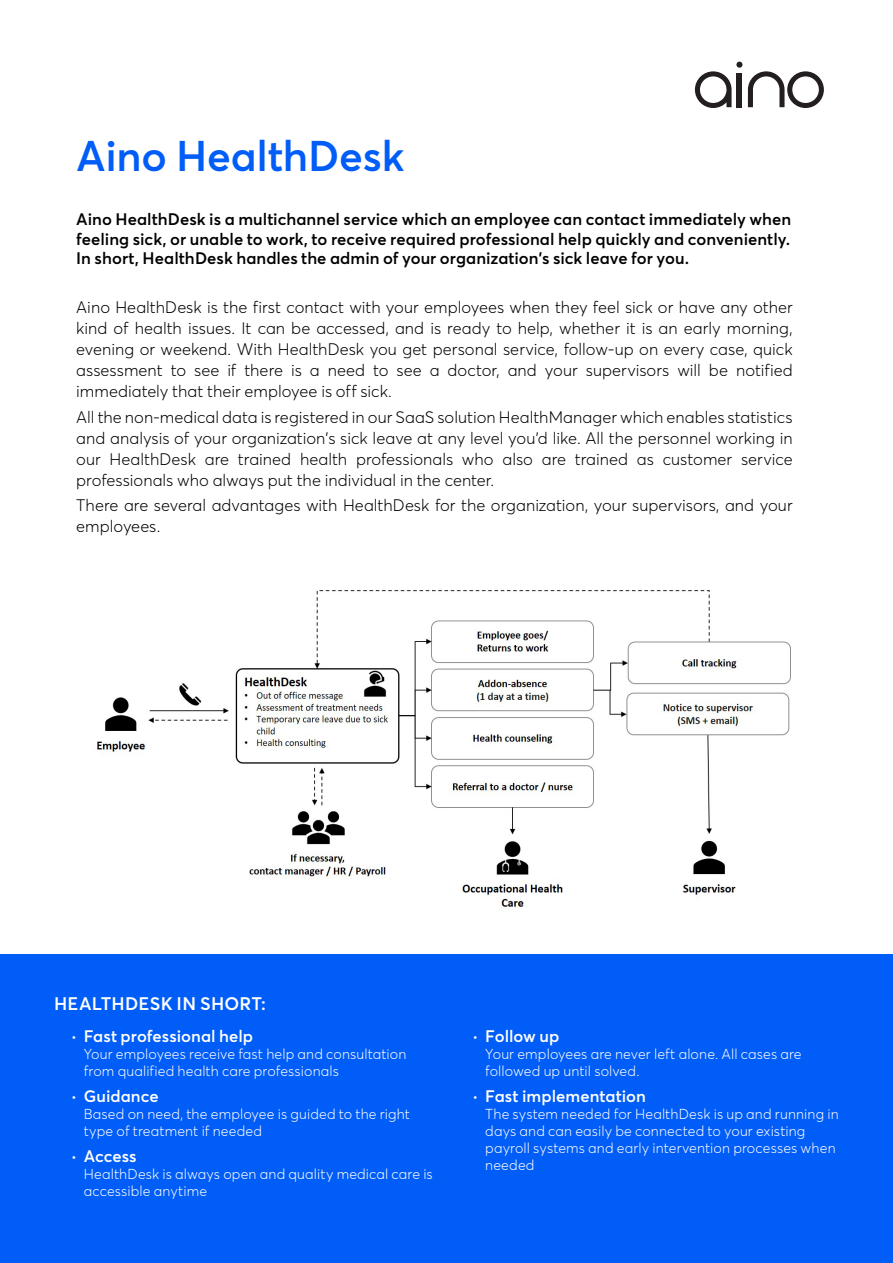
<style>
.page{position:relative;width:893px;height:1263px;background:#fff}
.page>*{position:absolute;margin:0;border:0;box-sizing:border-box;transform-origin:0 0}
.t1{font:600 42.45px "Averta Std";letter-spacing:-.005em;color:#005df8}
.Subheader{font:600 18px "Averta Std";letter-spacing:.015em;color:#fff}
.Text{font:300 16.5px/21px "Averta Std";color:#000;text-align:justify}
.Intro{font:600 16.5px/19.5px "Averta Std";color:#000;text-align:justify}
.t2{font:600 16.5px "Averta Std";color:#fff}
.t3{font:300 14.25px/17.1px "Averta Std";letter-spacing:.01em;color:#fff}
.s1{font-weight:300;font-size:14.25px}
</style>
<div class="page">
<div style="left:0;top:954px;width:893px;height:309px;background:#005df8"></div>
<svg style="left:748px;top:71px;width:76px;height:37px"></svg>
<svg style="left:695px;top:62px;width:47px;height:46px"></svg>
<img style="left:96px;top:591px;width:694px;height:316px">
<p class="t1" style="left:76px;top:129px;width:330px">Aino HealthDesk</p>
<p class="Intro" style="left:76px;top:210px;width:717px">Aino HealthDesk is a multichannel service which an employee can contact immediately when feeling sick, or unable to work, to receive required professional help quickly and conveniently.<br>In short, HealthDesk handles the admin of your organization’s sick leave for you.</p>
<p class="Text" style="left:76px;top:297px;width:718px">Aino HealthDesk is the first contact with your employees when they feel sick or have any other kind of health issues. It can be accessed, and is ready to help, whether it is an early morning, evening or weekend. With HealthDesk you get personal service, follow-up on every case, quick assessment to see if there is a need to see a doctor, and your supervisors will be notified immediately that their employee is off sick.</p>
<p class="Text" style="left:76px;top:406px;width:718px">All the non-medical data is registered in our SaaS solution HealthManager which enables statistics and analysis of your organization’s sick leave at any level you’d like. All the personnel working in our HealthDesk are trained health professionals who also are trained as customer service professionals who always put the individual in the center.</p>
<p class="Text" style="left:76px;top:495px;width:718px">There are several advantages with HealthDesk for the organization, your supervisors, and your employees.</p>
<p class="Subheader" style="left:54px;top:992px;width:213px">HEALTHDESK IN SHORT:</p>
<p class="t2" style="left:71px;top:1025px;width:184px"><span class="s1">•</span> Fast professional help</p>
<p class="t3" style="left:84px;top:1045px;width:324px">Your employees receive fast help and consultation from qualified health care professionals</p>
<p class="t2" style="left:71px;top:1085px;width:89px"><span class="s1">•</span> Guidance</p>
<p class="t3" style="left:84px;top:1105px;width:328px">Based on need, the employee is guided to the right type of treatment if needed</p>
<p class="t2" style="left:71px;top:1145px;width:67px"><span class="s1">•</span> Access</p>
<p class="t3" style="left:84px;top:1165px;width:351px">HealthDesk is always open and quality medical care is accessible anytime</p>
<p class="t2" style="left:472px;top:1025px;width:88px"><span class="s1">•</span> Follow up</p>
<p class="t3" style="left:485px;top:1045px;width:318px">Your employees are never left alone. All cases are followed up until solved.</p>
<p class="t2" style="left:472px;top:1085px;width:175px"><span class="s1">•</span> Fast implementation</p>
<p class="t3" style="left:485px;top:1105px;width:355px">The system needed for HealthDesk is up and running in days and can easily be connected to your existing payroll systems and early intervention processes when needed</p>
</div>
